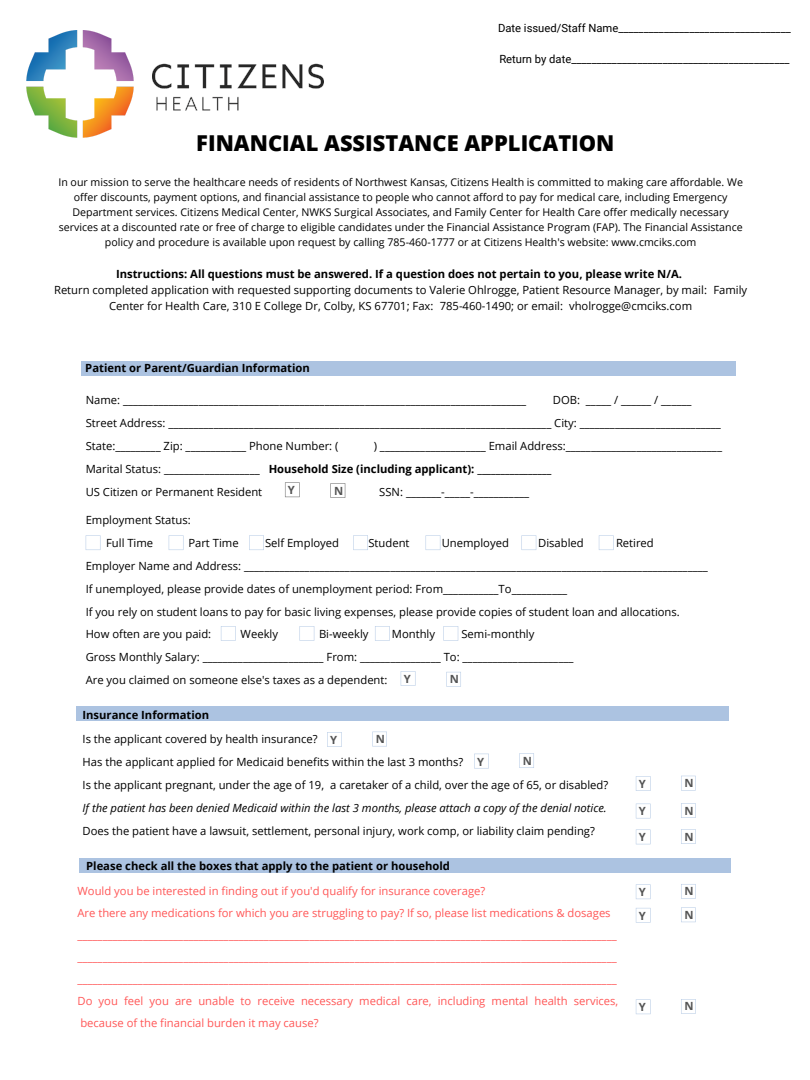
<style>
.page{position:relative;width:810px;height:1080px;background:#fff}
.page>*{position:absolute;margin:0;border:0;box-sizing:border-box;transform-origin:0 0}
.t1{font:800 21.88px "Open Sans";color:#000}
.t2{font:11.25px/15.9px "Open Sans";color:#000;text-align:center}
.t3{font:11.25px/22px "Open Sans";color:#ff5757;text-align:justify}
.t4{font:700 11.25px "Open Sans";color:#000}
.t5{font:11.25px "Roboto";color:#000}
.t6{font:italic 11.25px "Open Sans";color:#000}
.t7{font:700 11.25px "Open Sans";color:#545454}
.t8{font:10.62px/15px "Open Sans";color:#000;text-align:center}
.s1{font-weight:400}
</style>
<div class="page">
<svg style="left:86px;top:535px;width:14px;height:15px"></svg>
<svg style="left:169px;top:535px;width:14px;height:15px"></svg>
<svg style="left:249px;top:535px;width:15px;height:15px"></svg>
<svg style="left:353px;top:535px;width:15px;height:15px"></svg>
<svg style="left:426px;top:535px;width:14px;height:15px"></svg>
<svg style="left:221px;top:626px;width:15px;height:15px"></svg>
<svg style="left:300px;top:626px;width:14px;height:15px"></svg>
<svg style="left:375px;top:626px;width:15px;height:15px"></svg>
<svg style="left:444px;top:626px;width:14px;height:15px"></svg>
<svg style="left:522px;top:535px;width:14px;height:15px"></svg>
<div style="left:81px;top:361px;width:655px;height:15px;background:#acc3e1"></div>
<div style="left:76px;top:706px;width:652px;height:15px;background:#acc3e1"></div>
<div style="left:80px;top:858px;width:651px;height:14px;background:#acc3e1"></div>
<svg style="left:599px;top:535px;width:15px;height:15px"></svg>
<svg style="left:285px;top:482px;width:15px;height:15px"></svg>
<svg style="left:331px;top:483px;width:14px;height:15px"></svg>
<svg style="left:401px;top:671px;width:14px;height:15px"></svg>
<svg style="left:446px;top:672px;width:15px;height:15px"></svg>
<svg style="left:327px;top:732px;width:15px;height:15px"></svg>
<svg style="left:372px;top:732px;width:15px;height:14px"></svg>
<svg style="left:474px;top:754px;width:15px;height:14px"></svg>
<svg style="left:519px;top:753px;width:15px;height:15px"></svg>
<svg style="left:636px;top:776px;width:15px;height:15px"></svg>
<svg style="left:681px;top:776px;width:15px;height:14px"></svg>
<svg style="left:636px;top:830px;width:15px;height:14px"></svg>
<svg style="left:681px;top:829px;width:15px;height:15px"></svg>
<svg style="left:636px;top:908px;width:15px;height:15px"></svg>
<svg style="left:681px;top:907px;width:15px;height:15px"></svg>
<svg style="left:636px;top:999px;width:15px;height:15px"></svg>
<svg style="left:681px;top:999px;width:15px;height:15px"></svg>
<svg style="left:636px;top:884px;width:15px;height:15px"></svg>
<svg style="left:681px;top:884px;width:15px;height:15px"></svg>
<svg style="left:636px;top:804px;width:15px;height:14px"></svg>
<svg style="left:681px;top:803px;width:15px;height:15px"></svg>
<img style="left:26px;top:30px;width:108px;height:108px">
<img style="left:152px;top:63px;width:172px;height:26px">
<img style="left:156px;top:96px;width:83px;height:15px">
<p class="t5" style="left:498px;top:22px;width:294px">Date issued/Staff Name__________________________________</p>
<p class="t5" style="left:499px;top:53px;width:292px">Return by date___________________________________________</p>
<p class="t1" style="left:196px;top:128px;width:420px">FINANCIAL ASSISTANCE APPLICATION</p>
<p class="t8" style="left:58px;top:175px;width:686px">In our mission to serve the healthcare needs of residents of Northwest Kansas, Citizens Health is committed to making care affordable. We offer discounts, payment options, and financial assistance to people who cannot afford to pay for medical care, including Emergency Department services. Citizens Medical Center, NWKS Surgical Associates, and Family Center for Health Care offer medically necessary services at a discounted rate or free of charge to eligible candidates under the Financial Assistance Program (FAP). The Financial Assistance policy and procedure is available upon request by calling 785-460-1777 or at Citizens Health's website: www.cmciks.com</p>
<p class="t4" style="left:116px;top:266px;width:567px">Instructions: All questions must be answered. If a question does not pertain to you, please write N/A.</p>
<p class="t2" style="left:54px;top:282px;width:695px">Return completed application with requested supporting documents to Valerie Ohlrogge, Patient Resource Manager, by mail: Family<br>Center for Health Care, 310 E College Dr, Colby, KS 67701; Fax: 785-460-1490; or email: vholrogge@cmciks.com</p>
<p class="t4" style="left:85px;top:360px;width:226px">Patient or Parent/Guardian Information</p>
<p class="t2" style="left:86px;top:392px;width:442px">Name: ________________________________________________________________________________</p>
<p class="t2" style="left:553px;top:392px;width:140px">DOB: _____ / ______ / ______</p>
<p class="t2" style="left:86px;top:415px;width:637px">Street Address: ____________________________________________________________________________ City: ____________________________</p>
<p class="t2" style="left:86px;top:437px;width:254px">State:_________ Zip: ____________ Phone Number: (</p>
<p class="t2" style="left:374px;top:437px;width:350px">) _____________________ Email Address:_______________________________</p>
<p class="t4" style="left:86px;top:461px;width:467px"><span class="s1">Marital Status: ___________________</span> Household Size (including applicant): ________________</p>
<p class="t2" style="left:86px;top:483px;width:178px">US Citizen or Permanent Resident</p>
<p class="t2" style="left:379px;top:483px;width:151px">SSN: _______-_____-___________</p>
<p class="t7" style="left:288px;top:482px;width:9px">Y</p>
<p class="t7" style="left:334px;top:483px;width:11px">N</p>
<p class="t2" style="left:86px;top:511px;width:107px">Employment Status:</p>
<p class="t2" style="left:106px;top:534px;width:49px">Full Time</p>
<p class="t2" style="left:188px;top:534px;width:52px">Part Time</p>
<p class="t2" style="left:265px;top:534px;width:76px">Self Employed</p>
<p class="t2" style="left:368px;top:534px;width:43px">Student</p>
<p class="t2" style="left:442px;top:534px;width:69px">Unemployed</p>
<p class="t2" style="left:538px;top:534px;width:47px">Disabled</p>
<p class="t2" style="left:616px;top:534px;width:39px">Retired</p>
<p class="t2" style="left:86px;top:557px;width:624px">Employer Name and Address: ____________________________________________________________________________________________</p>
<p class="t2" style="left:86px;top:580px;width:483px">If unemployed, please provide dates of unemployment period: From___________To___________</p>
<p class="t2" style="left:86px;top:603px;width:596px">If you rely on student loans to pay for basic living expenses, please provide copies of student loan and allocations.</p>
<p class="t2" style="left:86px;top:626px;width:127px">How often are you paid:</p>
<p class="t2" style="left:241px;top:626px;width:39px">Weekly</p>
<p class="t2" style="left:319px;top:626px;width:51px">Bi-weekly</p>
<p class="t2" style="left:392px;top:626px;width:45px">Monthly</p>
<p class="t2" style="left:461px;top:626px;width:74px">Semi-monthly</p>
<p class="t2" style="left:86px;top:649px;width:489px">Gross Monthly Salary: ________________________ From: ________________ To: ______________________</p>
<p class="t2" style="left:86px;top:672px;width:303px">Are you claimed on someone else's taxes as a dependent:</p>
<p class="t7" style="left:404px;top:671px;width:9px">Y</p>
<p class="t7" style="left:450px;top:671px;width:11px">N</p>
<p class="t4" style="left:83px;top:707px;width:128px">Insurance Information</p>
<p class="t2" style="left:83px;top:730px;width:237px">Is the applicant covered by health insurance?</p>
<p class="t2" style="left:83px;top:753px;width:382px">Has the applicant applied for Medicaid benefits within the last 3 months?</p>
<p class="t2" style="left:83px;top:776px;width:527px">Is the applicant pregnant, under the age of 19, a caretaker of a child, over the age of 65, or disabled?</p>
<p class="t6" style="left:83px;top:800px;width:526px">If the patient has been denied Medicaid within the last 3 months, please attach a copy of the denial notice.</p>
<p class="t2" style="left:83px;top:822px;width:514px">Does the patient have a lawsuit, settlement, personal injury, work comp, or liability claim pending?</p>
<p class="t4" style="left:86px;top:858px;width:365px">Please check all the boxes that apply to the patient or household</p>
<p class="t3" style="left:77px;top:880px;width:409px">Would you be interested in finding out if you'd qualify for insurance coverage?</p>
<p class="t3" style="left:77px;top:902px;width:535px">Are there any medications for which you are struggling to pay? If so, please list medications &amp; dosages</p>
<p class="t3" style="left:77px;top:924px;width:541px">___________________________________________________________________________________________________________ ___________________________________________________________________________________________________________ ___________________________________________________________________________________________________________</p>
<p class="t3" style="left:77px;top:990px;width:542px">Do you feel you are unable to receive necessary medical care, including mental health services, because of the financial burden it may cause?</p>
<p class="t7" style="left:330px;top:732px;width:9px">Y</p>
<p class="t7" style="left:376px;top:731px;width:11px">N</p>
<p class="t7" style="left:477px;top:753px;width:9px">Y</p>
<p class="t7" style="left:523px;top:753px;width:11px">N</p>
<p class="t7" style="left:639px;top:776px;width:9px">Y</p>
<p class="t7" style="left:684px;top:775px;width:11px">N</p>
<p class="t7" style="left:639px;top:803px;width:9px">Y</p>
<p class="t7" style="left:684px;top:803px;width:11px">N</p>
<p class="t7" style="left:639px;top:829px;width:9px">Y</p>
<p class="t7" style="left:684px;top:829px;width:11px">N</p>
<p class="t7" style="left:639px;top:884px;width:9px">Y</p>
<p class="t7" style="left:684px;top:883px;width:11px">N</p>
<p class="t7" style="left:639px;top:908px;width:9px">Y</p>
<p class="t7" style="left:684px;top:907px;width:11px">N</p>
<p class="t7" style="left:639px;top:999px;width:9px">Y</p>
<p class="t7" style="left:684px;top:998px;width:11px">N</p>
</div>
